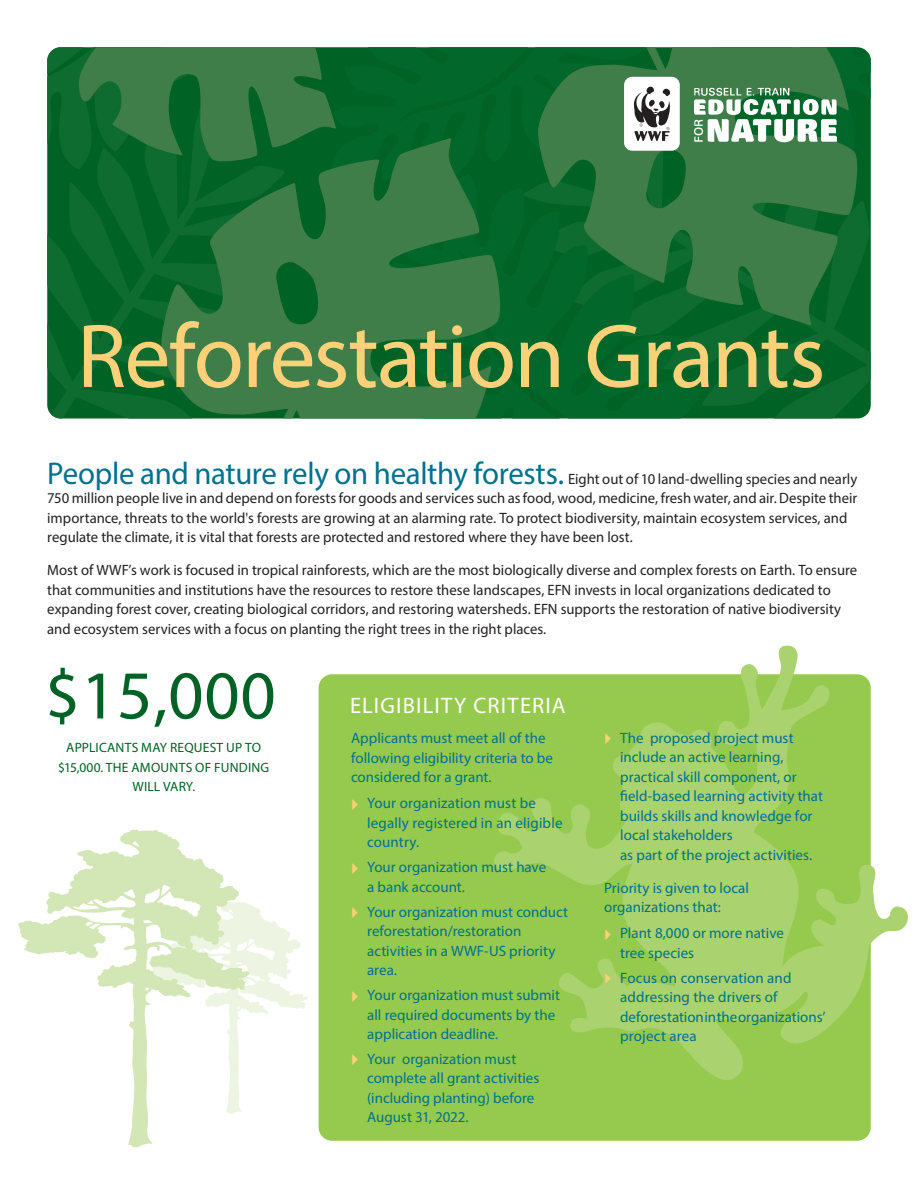
<style>
.page{position:relative;width:918px;height:1188px;background:#fff}
.page>*{position:absolute;margin:0;border:0;box-sizing:border-box;transform-origin:0 0}
._1__Subheads{font:91.5px "Myriad Pro";letter-spacing:-.02em;color:#fed07a}
.t1{font:69px "Myriad Pro";color:#006224}
._2__Body_Copy{font:22.5px "Myriad Pro";letter-spacing:.055em;color:#fff}
._2__Body_Copy-2{font:15px/19.5px "Myriad Pro";color:#231f20}
._2__Body_Copy-3{font:15px/19.5px "Myriad Pro";color:#00718e}
._2__Body_Copy-4{font:13.5px/19.5px "Myriad Pro";letter-spacing:.015em;color:#006224;text-align:center}
.s1{font-size:31.5px;color:#00718e}
</style>
<div class="page">
<svg style="left:701px;top:167px;width:170px;height:251px;background:#066629"></svg>
<svg style="left:47px;top:170px;width:114px;height:248px;background:#07672a"></svg>
<div style="left:336px;top:47px;width:202px;height:124px;background:#01672a"></div>
<div style="left:502px;top:171px;width:199px;height:247px;background:#01672a"></div>
<svg style="left:161px;top:138px;width:341px;height:280px;background:#2a753d"></svg>
<svg style="left:538px;top:47px;width:321px;height:278px;background:#25733b"></svg>
<svg style="left:47px;top:47px;width:289px;height:123px;background:#24733a"></svg>
<div style="left:319px;top:674px;width:552px;height:467px;background:#96ca4e;border-radius:14px"></div>
<svg style="left:491px;top:645px;width:417px;height:454px"></svg>
<svg style="left:249px;top:904px;width:59px;height:110px"></svg>
<svg style="left:18px;top:830px;width:231px;height:318px"></svg>
<div style="left:624px;top:77px;width:56px;height:74px;background:#fff;border-radius:8px"></div>
<svg style="left:633px;top:47px;width:238px;height:120px"></svg>
<svg style="left:605px;top:733px;width:6px;height:11px"></svg>
<svg style="left:605px;top:929px;width:6px;height:11px"></svg>
<svg style="left:605px;top:973px;width:6px;height:11px"></svg>
<p class="_1__Subheads" style="left:77px;top:300px;width:750px">Reforestation Grants</p>
<p class="_2__Body_Copy-2" style="left:47px;top:469px;width:812px"><span class="s1">People and nature rely on healthy forests.</span> Eight out of 10 land-dwelling species and nearly 750 million people live in and depend on forests for goods and services such as food, wood, medicine, fresh water, and air. Despite their importance, threats to the world's forests are growing at an alarming rate. To protect biodiversity, maintain ecosystem services, and regulate the climate, it is vital that forests are protected and restored where they have been lost.</p>
<p class="_2__Body_Copy-2" style="left:47px;top:560px;width:811px">Most of WWF’s work is focused in tropical rainforests, which are the most biologically diverse and complex forests on Earth. To ensure that communities and institutions have the resources to restore these landscapes, EFN invests in local organizations dedicated to expanding forest cover, creating biological corridors, and restoring watersheds. EFN supports the restoration of native biodiversity and ecosystem services with a focus on planting the right trees in the right places.</p>
<p class="t1" style="left:45px;top:653px;width:232px">$15,000</p>
<p class="_2__Body_Copy-4" style="left:58px;top:738px;width:213px">APPLICANTS MAY REQUEST UP TO $15,000. THE AMOUNTS OF FUNDING<br>WILL VARY.</p>
<p class="_2__Body_Copy" style="left:350px;top:692px;width:217px">ELIGIBILITY CRITERIA</p>
<p class="_2__Body_Copy-3" style="left:351px;top:728px;width:204px">Applicants must meet all of the following eligibility criteria to be considered for a grant.</p>
<p class="_2__Body_Copy-3" style="left:367px;top:793px;width:197px">Your organization must be legally registered in an eligible country.</p>
<p class="_2__Body_Copy-3" style="left:367px;top:857px;width:181px">Your organization must have a bank account.</p>
<p class="_2__Body_Copy-3" style="left:367px;top:902px;width:203px">Your organization must conduct reforestation/restoration activities in a WWF-US priority area.</p>
<p class="_2__Body_Copy-3" style="left:367px;top:985px;width:194px">Your organization must submit all required documents by the application deadline.</p>
<p class="_2__Body_Copy-3" style="left:367px;top:1049px;width:174px">Your organization must complete all grant activities (including planting) before<br>August 31, 2022.</p>
<p class="_2__Body_Copy-3" style="left:620px;top:728px;width:204px">The proposed project must include an active learning, practical skill component, or field-based learning activity that builds skills and knowledge for local stakeholders<br>as part of the project activities.</p>
<p class="_2__Body_Copy-3" style="left:604px;top:878px;width:146px">Priority is given to local organizations that:</p>
<p class="_2__Body_Copy-3" style="left:620px;top:923px;width:165px">Plant 8,000 or more native tree species</p>
<p class="_2__Body_Copy-3" style="left:620px;top:968px;width:207px">Focus on conservation and addressing the drivers of deforestation in the organizations’ project area</p>
</div>
